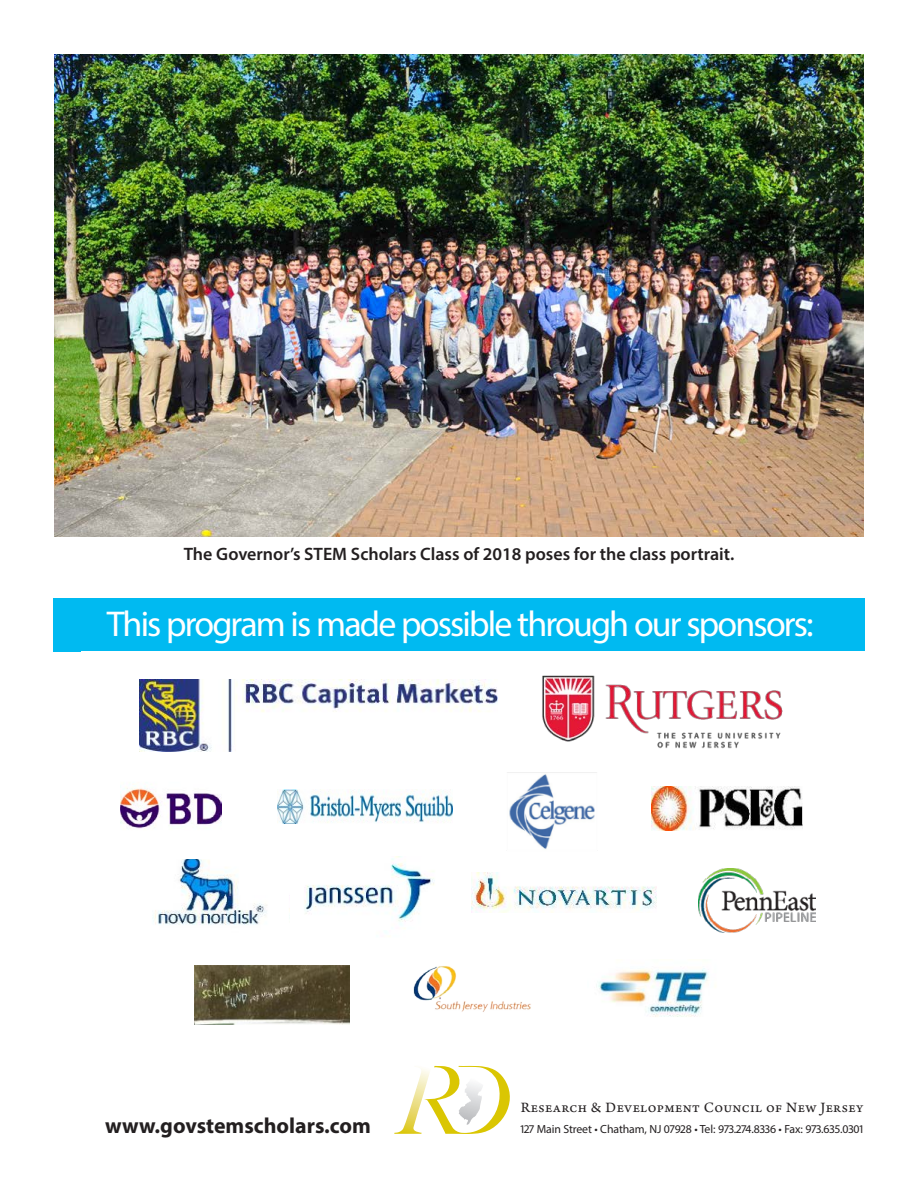
<style>
.page{position:relative;width:918px;height:1188px;background:#fff}
.page>*{position:absolute;margin:0;border:0;box-sizing:border-box;transform-origin:0 0}
.t1{font:36px "Myriad Pro";letter-spacing:-.05em;color:#fff}
.t2{font:700 21.9px "Myriad Pro";color:#231f20}
.t3{font:600 18px "Myriad Pro";color:#231f20}
.t4{font:15px "Arno Pro Sm Text";letter-spacing:.03em;color:#231f20}
.t5{font:11.85px "Myriad Pro";letter-spacing:-.01em;color:#231f20}
</style>
<div class="page">
<svg style="left:394px;top:1066px;width:116px;height:68px"></svg>
<div style="left:53px;top:598px;width:812px;height:54px;background:#00baf1"></div>
<img style="left:54px;top:54px;width:810px;height:483px">
<img style="left:652px;top:787px;width:151px;height:43px">
<img style="left:598px;top:968px;width:118px;height:49px">
<img style="left:507px;top:772px;width:90px;height:77px">
<img style="left:413px;top:966px;width:118px;height:46px">
<img style="left:471px;top:872px;width:186px;height:40px">
<img style="left:139px;top:680px;width:358px;height:71px">
<img style="left:698px;top:869px;width:118px;height:64px">
<img style="left:195px;top:966px;width:155px;height:59px">
<img style="left:153px;top:859px;width:114px;height:66px">
<img style="left:278px;top:790px;width:174px;height:34px">
<img style="left:304px;top:857px;width:131px;height:72px">
<img style="left:542px;top:675px;width:241px;height:74px">
<img style="left:121px;top:786px;width:100px;height:44px">
<h3 class="t3" style="left:184px;top:543px;width:552px">The Governor’s STEM Scholars Class of 2018 poses for the class portrait.</h3>
<h1 class="t1" style="left:107px;top:602px;width:709px">This program is made possible through our sponsors:</h1>
<p class="t4" style="left:521px;top:1098px;width:344px">Research &amp; Development Council of New Jersey</p>
<h2 class="t2" style="left:105px;top:1111px;width:267px">www.govstemscholars.com</h2>
<p class="t5" style="left:520px;top:1122px;width:344px">127 Main Street • Chatham, NJ 07928 • Tel: 973.274.8336 • Fax: 973.635.0301</p>
</div>
